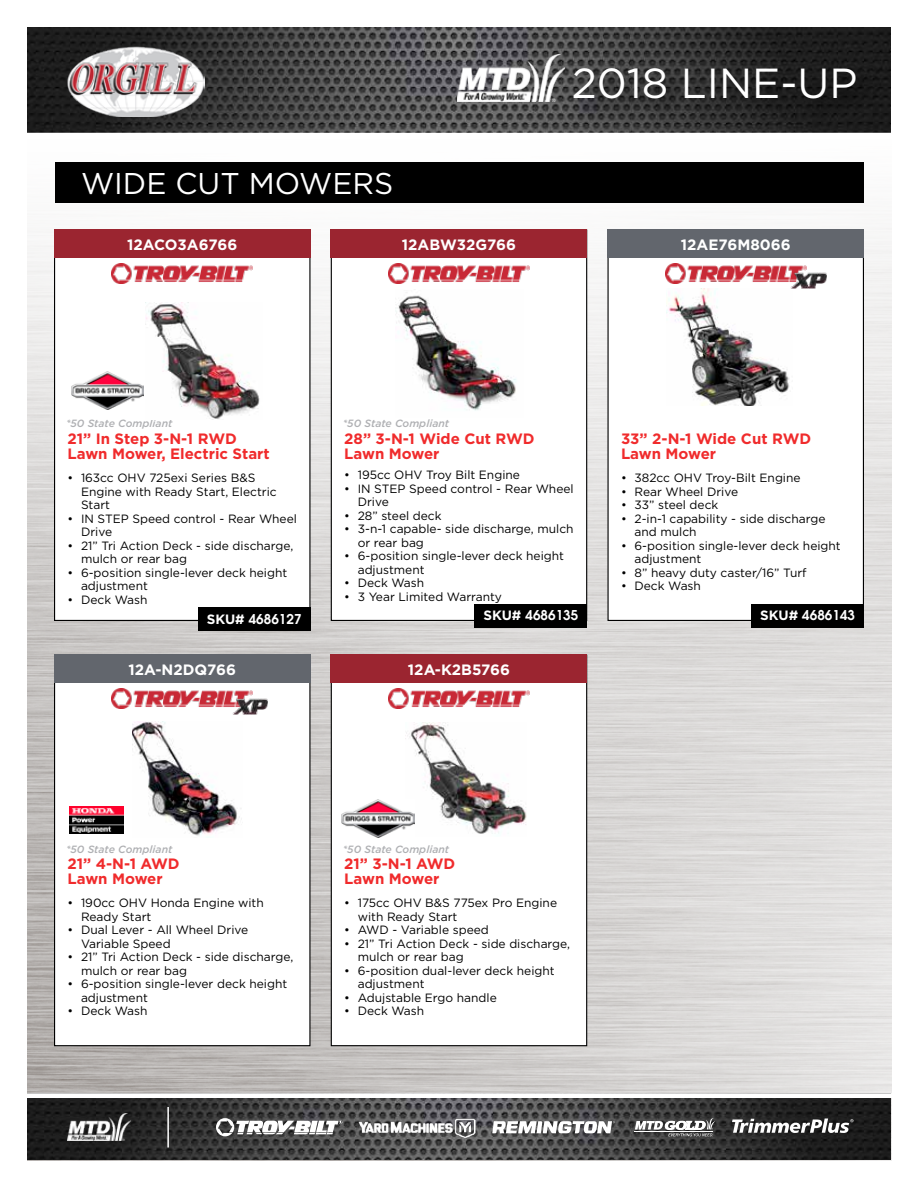
<style>
.page{position:relative;width:918px;height:1188px;background:#fff}
.page>*{position:absolute;margin:0;border:0;box-sizing:border-box;transform-origin:0 0}
.t1{font:42px "Gotham";color:#fff}
.t2{font:30px "Gotham";color:#fff}
.t3{font:700 15px/15px "Gotham";color:#f02b2c}
.t4{font:700 15px "Gotham";color:#fff}
.t5{font:600 13.5px "Avant Garde";color:#fff}
.t6{font:12px/13.5px "Gotham";color:#000}
.t7{font:italic 500 10.5px "Gotham";color:#afb0b3}
.s1{font-family:"Gotham";font-weight:700}
</style>
<div class="page">
<img style="left:27px;top:202px;width:864px;height:959px">
<img style="left:27px;top:27px;width:864px;height:106px">
<img style="left:27px;top:1098px;width:864px;height:62px">
<div style="left:55px;top:162px;width:809px;height:40px;background:#000"></div>
<img style="left:68px;top:1114px;width:63px;height:27px">
<svg style="left:216px;top:1118px;width:126px;height:18px"></svg>
<svg style="left:492px;top:1121px;width:123px;height:12px"></svg>
<svg style="left:635px;top:1118px;width:80px;height:19px"></svg>
<svg style="left:732px;top:1119px;width:122px;height:14px"></svg>
<hr style="left:167px;top:1107px;width:2px;height:41px;background:#fff">
<img style="left:357px;top:1118px;width:122px;height:22px">
<div style="left:571px;top:64px;width:310px;height:60px;background:#000;opacity:.75"></div>
<hr style="left:0;top:1094px;width:904px;height:4px;background:#fff">
<img style="left:457px;top:55px;width:107px;height:46px">
<img style="left:65px;top:45px;width:140px;height:72px">
<div style="left:608px;top:230px;width:255px;height:390px;background:#fff"></div>
<div style="left:608px;top:230px;width:256px;height:28px;background:#62666d"></div>
<img style="left:665px;top:263px;width:141px;height:21px">
<div style="left:752px;top:604px;width:112px;height:24px;background:#000"></div>
<img style="left:667px;top:288px;width:123px;height:118px">
<img style="left:791px;top:273px;width:35px;height:16px">
<div style="left:331px;top:230px;width:256px;height:390px;background:#fff"></div>
<div style="left:331px;top:230px;width:256px;height:28px;background:#9b2530"></div>
<img style="left:389px;top:263px;width:140px;height:21px">
<div style="left:475px;top:604px;width:112px;height:24px;background:#000"></div>
<img style="left:396px;top:292px;width:120px;height:119px">
<div style="left:331px;top:655px;width:256px;height:391px;background:#fff"></div>
<div style="left:331px;top:655px;width:256px;height:28px;background:#9b2530"></div>
<img style="left:389px;top:688px;width:140px;height:21px">
<img style="left:406px;top:723px;width:120px;height:111px">
<div style="left:55px;top:655px;width:255px;height:391px;background:#fff"></div>
<div style="left:54px;top:655px;width:256px;height:28px;background:#62666d"></div>
<img style="left:112px;top:688px;width:141px;height:21px">
<img style="left:133px;top:721px;width:109px;height:117px">
<img style="left:69px;top:806px;width:55px;height:28px">
<img style="left:232px;top:699px;width:36px;height:16px">
<div style="left:55px;top:230px;width:255px;height:390px;background:#fff"></div>
<div style="left:54px;top:230px;width:256px;height:28px;background:#9b2530"></div>
<img style="left:112px;top:263px;width:141px;height:21px">
<img style="left:146px;top:302px;width:114px;height:117px">
<div style="left:198px;top:608px;width:112px;height:23px;background:#000"></div>
<img style="left:71px;top:371px;width:73px;height:38px">
<img style="left:342px;top:799px;width:72px;height:38px">
<h2 class="t2" style="left:81px;top:164px;width:314px">WIDE CUT MOWERS</h2>
<p class="t4" style="left:127px;top:234px;width:112px">12ACO3A6766</p>
<p class="t4" style="left:402px;top:234px;width:116px">12ABW32G766</p>
<h1 class="t1" style="left:572px;top:56px;width:287px">2018 LINE-UP</h1>
<p class="t4" style="left:681px;top:234px;width:111px">12AE76M8066</p>
<p class="t7" style="left:66px;top:417px;width:108px">*50 State Compliant</p>
<p class="t7" style="left:343px;top:417px;width:108px">*50 State Compliant</p>
<p class="t3" style="left:67px;top:431px;width:204px">21” In Step 3-N-1 RWD<br>Lawn Mower, Electric Start</p>
<p class="t6" style="left:81px;top:471px;width:197px;text-indent:-14px">• 163cc OHV 725exi Series B&amp;S<br>Engine with Ready Start, Electric<br>Start</p>
<p class="t6" style="left:81px;top:511px;width:217px;text-indent:-14px">• IN STEP Speed control - Rear Wheel<br>Drive</p>
<p class="t6" style="left:81px;top:538px;width:214px;text-indent:-14px">• 21” Tri Action Deck - side discharge, mulch or rear bag</p>
<p class="t6" style="left:81px;top:565px;width:208px;text-indent:-14px">• 6-position single-lever deck height adjustment</p>
<p class="t6" style="left:68px;top:592px;width:82px">• Deck Wash</p>
<p class="t5" style="left:207px;top:610px;width:96px"><span class="s1">SKU#</span> 4686127</p>
<p class="t3" style="left:344px;top:431px;width:192px">28” 3-N-1 Wide Cut RWD<br>Lawn Mower</p>
<p class="t6" style="left:344px;top:468px;width:177px">• 195cc OHV Troy Bilt Engine</p>
<p class="t6" style="left:358px;top:481px;width:217px;text-indent:-14px">• IN STEP Speed control - Rear Wheel<br>Drive</p>
<p class="t6" style="left:344px;top:508px;width:99px">• 28” steel deck</p>
<p class="t6" style="left:358px;top:522px;width:217px;text-indent:-14px">• 3-n-1 capable- side discharge, mulch or rear bag</p>
<p class="t6" style="left:358px;top:549px;width:208px;text-indent:-14px">• 6-position single-lever deck height adjustment</p>
<p class="t6" style="left:344px;top:576px;width:82px">• Deck Wash</p>
<p class="t6" style="left:344px;top:589px;width:159px">• 3 Year Limited Warranty</p>
<p class="t5" style="left:483px;top:607px;width:96px"><span class="s1">SKU#</span> 4686135</p>
<p class="t3" style="left:621px;top:431px;width:192px">33” 2-N-1 Wide Cut RWD<br>Lawn Mower</p>
<p class="t6" style="left:621px;top:471px;width:181px">• 382cc OHV Troy-Bilt Engine</p>
<p class="t6" style="left:621px;top:484px;width:119px">• Rear Wheel Drive</p>
<p class="t6" style="left:621px;top:498px;width:99px">• 33” steel deck</p>
<p class="t6" style="left:634px;top:511px;width:193px;text-indent:-14px">• 2-in-1 capability - side discharge and mulch</p>
<p class="t6" style="left:634px;top:538px;width:208px;text-indent:-14px">• 6-position single-lever deck height adjustment</p>
<p class="t6" style="left:621px;top:565px;width:187px">• 8” heavy duty caster/16” Turf</p>
<p class="t6" style="left:621px;top:579px;width:82px">• Deck Wash</p>
<p class="t5" style="left:760px;top:607px;width:96px"><span class="s1">SKU#</span> 4686143</p>
<p class="t4" style="left:128px;top:660px;width:109px">12A-N2DQ766</p>
<p class="t4" style="left:408px;top:660px;width:104px">12A-K2B5766</p>
<p class="t7" style="left:66px;top:842px;width:108px">*50 State Compliant</p>
<p class="t3" style="left:67px;top:856px;width:114px">21” 4-N-1 AWD<br>Lawn Mower</p>
<p class="t6" style="left:81px;top:896px;width:184px;text-indent:-14px">• 190cc OHV Honda Engine with<br>Ready Start</p>
<p class="t6" style="left:81px;top:923px;width:169px;text-indent:-14px">• Dual Lever - All Wheel Drive<br>Variable Speed</p>
<p class="t6" style="left:81px;top:950px;width:214px;text-indent:-14px">• 21” Tri Action Deck - side discharge, mulch or rear bag</p>
<p class="t6" style="left:81px;top:977px;width:208px;text-indent:-14px">• 6-position single-lever deck height adjustment</p>
<p class="t6" style="left:68px;top:1004px;width:82px">• Deck Wash</p>
<p class="t7" style="left:343px;top:842px;width:108px">*50 State Compliant</p>
<p class="t3" style="left:344px;top:856px;width:113px">21” 3-N-1 AWD<br>Lawn Mower</p>
<p class="t6" style="left:358px;top:896px;width:201px;text-indent:-14px">• 175cc OHV B&amp;S 775ex Pro Engine with Ready Start</p>
<p class="t6" style="left:344px;top:923px;width:146px">• AWD - Variable speed</p>
<p class="t6" style="left:358px;top:937px;width:214px;text-indent:-14px">• 21” Tri Action Deck - side discharge, mulch or rear bag</p>
<p class="t6" style="left:358px;top:964px;width:199px;text-indent:-14px">• 6-position dual-lever deck height adjustment</p>
<p class="t6" style="left:344px;top:991px;width:154px">• Adujstable Ergo handle</p>
<p class="t6" style="left:344px;top:1004px;width:82px">• Deck Wash</p>
</div>
